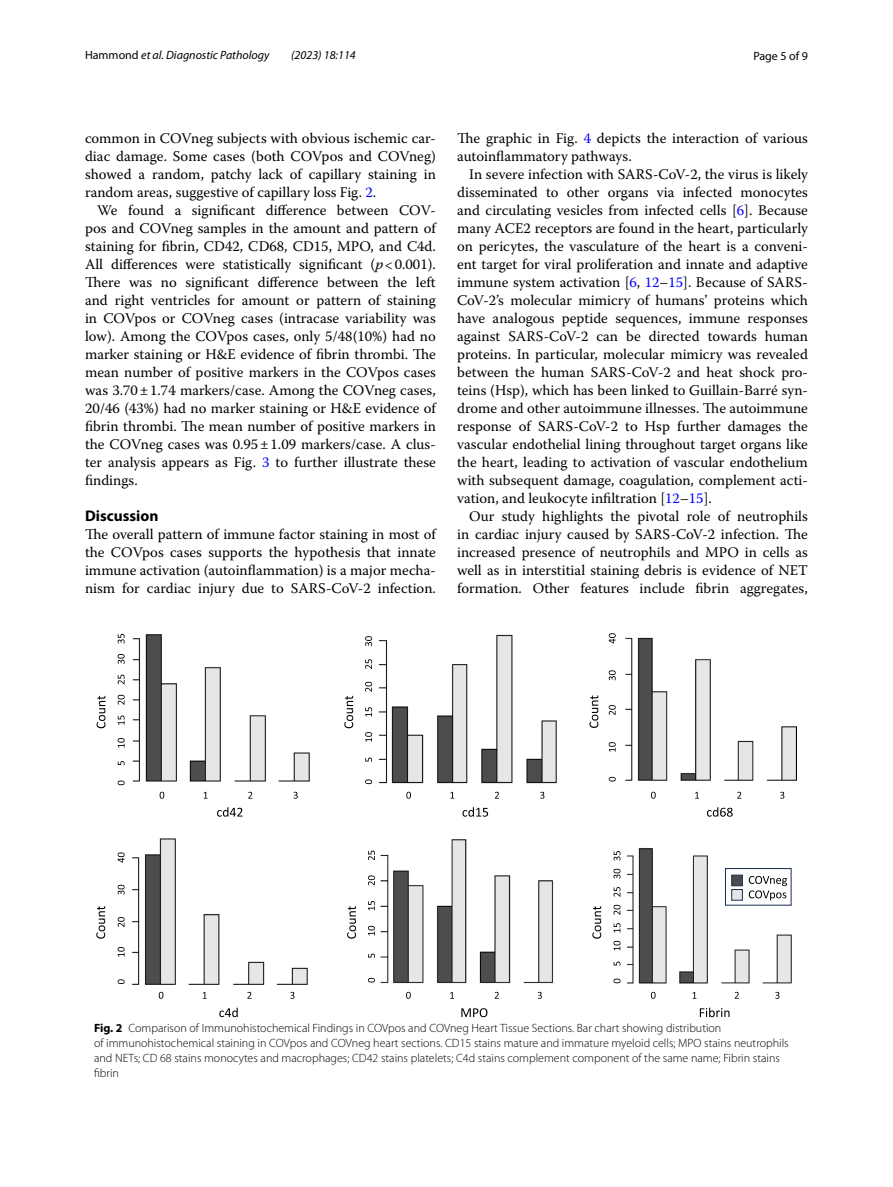
<style>
.page{position:relative;width:893px;height:1187px;background:#fff}
.page>*{position:absolute;margin:0;border:0;box-sizing:border-box;transform-origin:0 0}
.t1{font:700 15.45px "Myriad Pro";color:#000}
.t2{font:14.7px/18px "Warnock Pro";color:#000;text-align:justify}
.t3{font:300 12px/15px "Myriad Pro";color:#000}
.t4{font:italic 12px "Myriad Pro";color:#000}
.t5{font:12px "Myriad Pro";color:#000}
.s1{font-style:normal}
.s2{color:#00f}
.s3{font-style:italic}
.s4{font-weight:700}
</style>
<div class="page">
<img style="left:132px;top:634px;width:665px;height:350px">
<svg style="left:217px;top:807px;width:26px;height:9px"></svg>
<svg style="left:97px;top:695px;width:8px;height:33px"></svg>
<svg style="left:118px;top:633px;width:7px;height:152px"></svg>
<svg style="left:160px;top:791px;width:48px;height:7px"></svg>
<svg style="left:248px;top:791px;width:4px;height:7px"></svg>
<svg style="left:293px;top:791px;width:5px;height:7px"></svg>
<svg style="left:463px;top:807px;width:25px;height:9px"></svg>
<svg style="left:406px;top:791px;width:48px;height:7px"></svg>
<svg style="left:495px;top:791px;width:4px;height:7px"></svg>
<svg style="left:540px;top:791px;width:4px;height:7px"></svg>
<svg style="left:651px;top:791px;width:48px;height:7px"></svg>
<svg style="left:737px;top:791px;width:4px;height:7px"></svg>
<svg style="left:780px;top:791px;width:4px;height:7px"></svg>
<svg style="left:707px;top:807px;width:26px;height:9px"></svg>
<svg style="left:159px;top:991px;width:47px;height:7px"></svg>
<svg style="left:247px;top:991px;width:5px;height:7px"></svg>
<svg style="left:290px;top:991px;width:4px;height:7px"></svg>
<svg style="left:406px;top:991px;width:47px;height:7px"></svg>
<svg style="left:495px;top:991px;width:4px;height:7px"></svg>
<svg style="left:538px;top:991px;width:4px;height:7px"></svg>
<svg style="left:651px;top:991px;width:45px;height:7px"></svg>
<svg style="left:735px;top:991px;width:4px;height:7px"></svg>
<svg style="left:775px;top:991px;width:4px;height:7px"></svg>
<svg style="left:219px;top:1007px;width:19px;height:10px"></svg>
<svg style="left:461px;top:1008px;width:26px;height:9px"></svg>
<svg style="left:700px;top:1007px;width:29px;height:10px"></svg>
<svg style="left:344px;top:695px;width:9px;height:33px"></svg>
<svg style="left:365px;top:636px;width:7px;height:148px"></svg>
<svg style="left:609px;top:633px;width:7px;height:148px"></svg>
<svg style="left:589px;top:695px;width:9px;height:33px"></svg>
<svg style="left:118px;top:852px;width:7px;height:131px"></svg>
<svg style="left:96px;top:906px;width:9px;height:32px"></svg>
<svg style="left:347px;top:906px;width:9px;height:32px"></svg>
<svg style="left:592px;top:906px;width:9px;height:32px"></svg>
<svg style="left:368px;top:850px;width:7px;height:132px"></svg>
<svg style="left:613px;top:850px;width:7px;height:133px"></svg>
<div style="left:725px;top:868px;width:66px;height:37px;border:1px solid #172c51"></div>
<svg style="left:749px;top:875px;width:38px;height:25px"></svg>
<div style="left:731px;top:874px;width:12px;height:12px;background:#4d4d4d;border:1px solid #172c51"></div>
<div style="left:731px;top:889px;width:12px;height:11px;background:#e6e6e6;border:1px solid #172c51"></div>
<p class="t4" style="left:85px;top:48px;width:186px"><span class="s1">Hammond</span> et al. Diagnostic Pathology</p>
<p class="t4" style="left:291px;top:48px;width:66px">(2023) 18:114</p>
<p class="t5" style="left:753px;top:48px;width:56px">Page 5 of 9</p>
<p class="t2" style="left:85px;top:128px;width:352px">common in COVneg subjects with obvious ischemic car&shy;diac damage. Some cases (both COVpos and COVneg) showed a random, patchy lack of capillary staining in random areas, suggestive of capillary loss Fig. <span class="s2">2</span>.</p>
<p class="t2" style="left:85px;top:200px;width:352px;text-indent:12px">We found a significant difference between COV&shy;pos and COVneg samples in the amount and pattern of staining for fibrin, CD42, CD68, CD15, MPO, and C4d.<br>All differences were statistically significant (<span class="s3">p</span>&lt;0.001).<br>There was no significant difference between the left and right ventricles for amount or pattern of staining in COVpos or COVneg cases (intracase variability was low). Among the COVpos cases, only 5/48(10%) had no marker staining or H&amp;E evidence of fibrin thrombi. The mean number of positive markers in the COVpos cases was 3.70±1.74 markers/case. Among the COVneg cases, 20/46 (43%) had no marker staining or H&amp;E evidence of fibrin thrombi. The mean number of positive markers in the COVneg cases was 0.95±1.09 markers/case. A clus&shy;ter analysis appears as Fig. <span class="s2">3</span> to further illustrate these findings.</p>
<p class="t1" style="left:85px;top:505px;width:75px">Discussion</p>
<p class="t2" style="left:85px;top:524px;width:352px">The overall pattern of immune factor staining in most of the COVpos cases supports the hypothesis that innate immune activation (autoinflammation) is a major mecha&shy;nism for cardiac injury due to SARS-CoV-2 infection.</p>
<p class="t2" style="left:457px;top:128px;width:352px">The graphic in Fig. <span class="s2">4</span> depicts the interaction of various autoinflammatory pathways.</p>
<p class="t2" style="left:457px;top:164px;width:352px;text-indent:12px">In severe infection with SARS-CoV-2, the virus is likely disseminated to other organs via infected monocytes and circulating vesicles from infected cells [<span class="s2">6</span>]. Because many ACE2 receptors are found in the heart, particularly on pericytes, the vasculature of the heart is a conveni&shy;ent target for viral proliferation and innate and adaptive immune system activation [<span class="s2">6</span>, <span class="s2">12</span>–<span class="s2">15</span>]. Because of SARS-CoV-2’s molecular mimicry of humans’ proteins which have analogous peptide sequences, immune responses against SARS-CoV-2 can be directed towards human proteins. In particular, molecular mimicry was revealed between the human SARS-CoV-2 and heat shock pro&shy;teins (Hsp), which has been linked to Guillain-Barré syn&shy;drome and other autoimmune illnesses. The autoimmune response of SARS-CoV-2 to Hsp further damages the vascular endothelial lining throughout target organs like the heart, leading to activation of vascular endothelium with subsequent damage, coagulation, complement acti&shy;vation, and leukocyte infiltration [<span class="s2">12</span>–<span class="s2">15</span>].</p>
<p class="t2" style="left:457px;top:506px;width:352px;text-indent:12px">Our study highlights the pivotal role of neutrophils in cardiac injury caused by SARS-CoV-2 infection. The increased presence of neutrophils and MPO in cells as well as in interstitial staining debris is evidence of NET formation. Other features include fibrin aggregates,</p>
<p class="t3" style="left:94px;top:1020px;width:696px"><span class="s4">Fig. 2</span> Comparison of Immunohistochemical Findings in COVpos and COVneg Heart Tissue Sections. Bar chart showing distribution<br>of immunohistochemical staining in COVpos and COVneg heart sections. CD15 stains mature and immature myeloid cells; MPO stains neutrophils and NETs; CD 68 stains monocytes and macrophages; CD42 stains platelets; C4d stains complement component of the same name; Fibrin stains fibrin</p>
</div>
